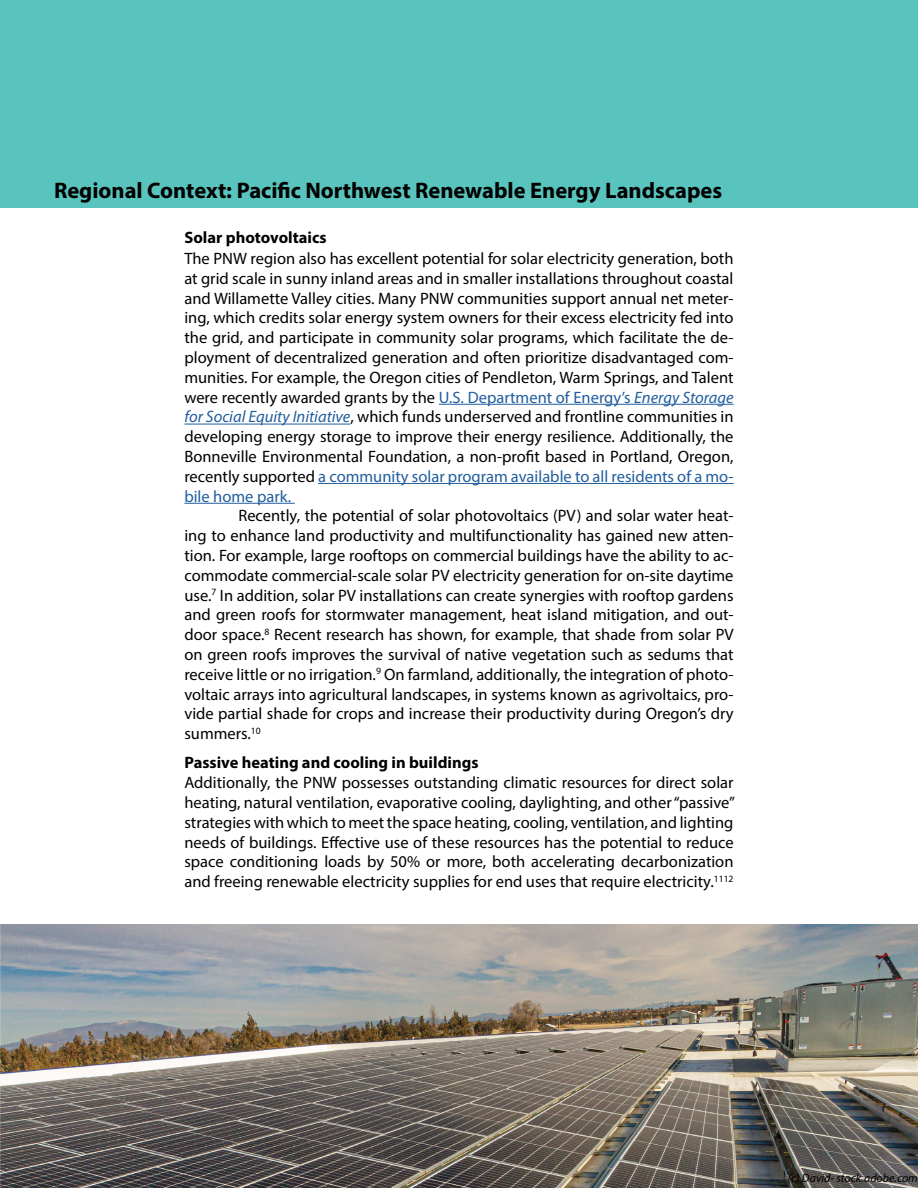
<style>
.page{position:relative;width:918px;height:1188px;background:#fff}
.page>*{position:absolute;margin:0;border:0;box-sizing:border-box;transform-origin:0 0}
.t1{font:700 22.5px "Myriad Pro";color:#000}
.t2{font:16.5px/19.8px "Myriad Pro";color:#000;text-align:justify}
.t3{font:700 16.5px "Myriad Pro";color:#000}
.t4{font:italic 12px "Myriad Pro";color:#000}
.s1{color:#215e9e}
.s2{font-style:italic;color:#215e9e}
</style>
<div class="page">
<div style="left:0;top:0;width:918px;height:208px;background:#58c4bd"></div>
<hr style="left:439px;top:404px;width:295px;height:1px;background:#215e9e">
<hr style="left:184px;top:424px;width:166px;height:1px;background:#215e9e">
<hr style="left:318px;top:483px;width:416px;height:1px;background:#215e9e">
<hr style="left:184px;top:503px;width:111px;height:1px;background:#215e9e">
<img style="left:0;top:924px;width:918px;height:264px">
<h1 class="t1" style="left:54px;top:176px;width:670px">Regional Context: Pacific Northwest Renewable Energy Landscapes</h1>
<p class="t3" style="left:184px;top:227px;width:144px">Solar photovoltaics</p>
<p class="t2" style="left:184px;top:248px;width:551px">The PNW region also has excellent potential for solar electricity generation, both at grid scale in sunny inland areas and in smaller installations throughout coastal and Willamette Valley cities. Many PNW communities support annual net meter&shy;ing, which credits solar energy system owners for their excess electricity fed into the grid, and participate in community solar programs, which facilitate the de&shy;ployment of decentralized generation and often prioritize disadvantaged com&shy;munities. For example, the Oregon cities of Pendleton, Warm Springs, and Talent were recently awarded grants by the <span class="s1">U.S. Department of Energy’s</span> <span class="s2">Energy Storage for Social Equity Initiative</span>, which funds underserved and frontline communities in developing energy storage to improve their energy resilience. Additionally, the Bonneville Environmental Foundation, a non-profit based in Portland, Oregon, recently supported <span class="s1">a community solar program available to all residents of a mo&shy;bile home park.</span></p>
<p class="t2" style="left:184px;top:506px;width:551px;text-indent:54px">Recently, the potential of solar photovoltaics (PV) and solar water heat&shy;ing to enhance land productivity and multifunctionality has gained new atten&shy;tion. For example, large rooftops on commercial buildings have the ability to ac&shy;commodate commercial-scale solar PV electricity generation for on-site daytime use.<sup>7</sup> In addition, solar PV installations can create synergies with rooftop gardens and green roofs for stormwater management, heat island mitigation, and out&shy;door space.<sup>8</sup> Recent research has shown, for example, that shade from solar PV on green roofs improves the survival of native vegetation such as sedums that receive little or no irrigation.<sup>9</sup> On farmland, additionally, the integration of photo&shy;voltaic arrays into agricultural landscapes, in systems known as agrivoltaics, pro&shy;vide partial shade for crops and increase their productivity during Oregon’s dry summers.<sup>10</sup></p>
<p class="t3" style="left:184px;top:751px;width:296px">Passive heating and cooling in buildings</p>
<p class="t2" style="left:184px;top:773px;width:552px">Additionally, the PNW possesses outstanding climatic resources for direct solar heating, natural ventilation, evaporative cooling, daylighting, and other “passive” strategies with which to meet the space heating, cooling, ventilation, and lighting needs of buildings. Effective use of these resources has the potential to reduce space conditioning loads by 50% or more, both accelerating decarbonization and freeing renewable electricity supplies for end uses that require electricity.<sup>1112</sup></p>
<p class="t4" style="left:788px;top:1170px;width:132px">(c) David- stock.adobe.com</p>
</div>
